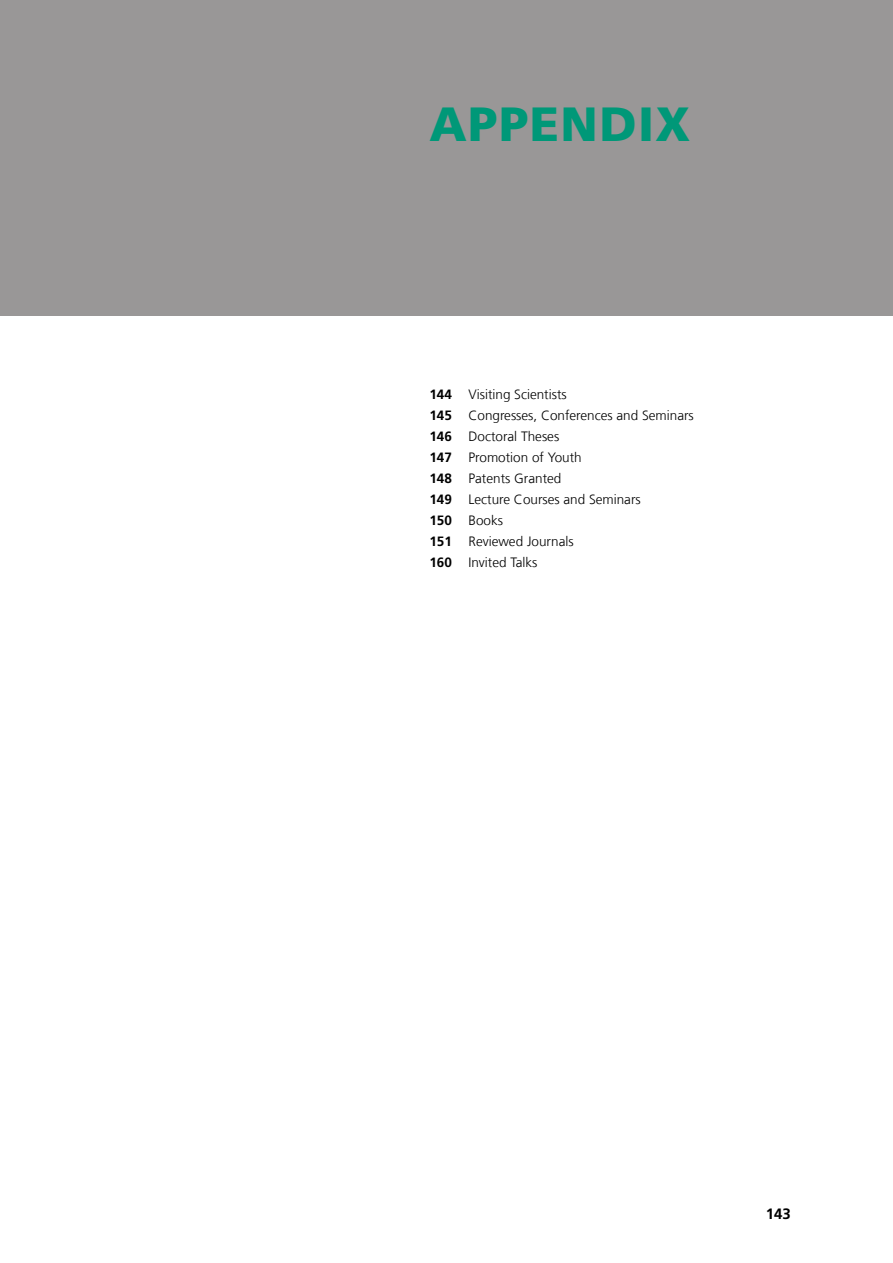
<style>
.page{position:relative;width:893px;height:1263px;background:#fff}
.page>*{position:absolute;margin:0;border:0;box-sizing:border-box;transform-origin:0 0}
.t1{font:900 48px "Frutiger LT Com";letter-spacing:.03em;color:#009878}
.t2{font:700 15px "Frutiger LT Com";color:#000}
.t3{font:300 13.5px/21px "Frutiger LT Com";color:#000}
.s1{font-weight:700}
</style>
<div class="page">
<div style="left:0;top:0;width:893px;height:315px;background:#999797"></div>
<h1 class="t1" style="left:429px;top:95px;width:262px">APPENDIX</h1>
<p class="t3" style="left:429px;top:384px;width:266px"><span class="s1">144</span> Visiting Scientists<br><span class="s1">145</span> Congresses, Conferences and Seminars<br><span class="s1">146</span> Doctoral Theses<br><span class="s1">147</span> Promotion of Youth<br><span class="s1">148</span> Patents Granted<br><span class="s1">149</span> Lecture Courses and Seminars<br><span class="s1">150</span> Books<br><span class="s1">151</span> Reviewed Journals<br><span class="s1">160</span> Invited Talks</p>
<p class="t2" style="left:766px;top:1205px;width:27px">143</p>
</div>
